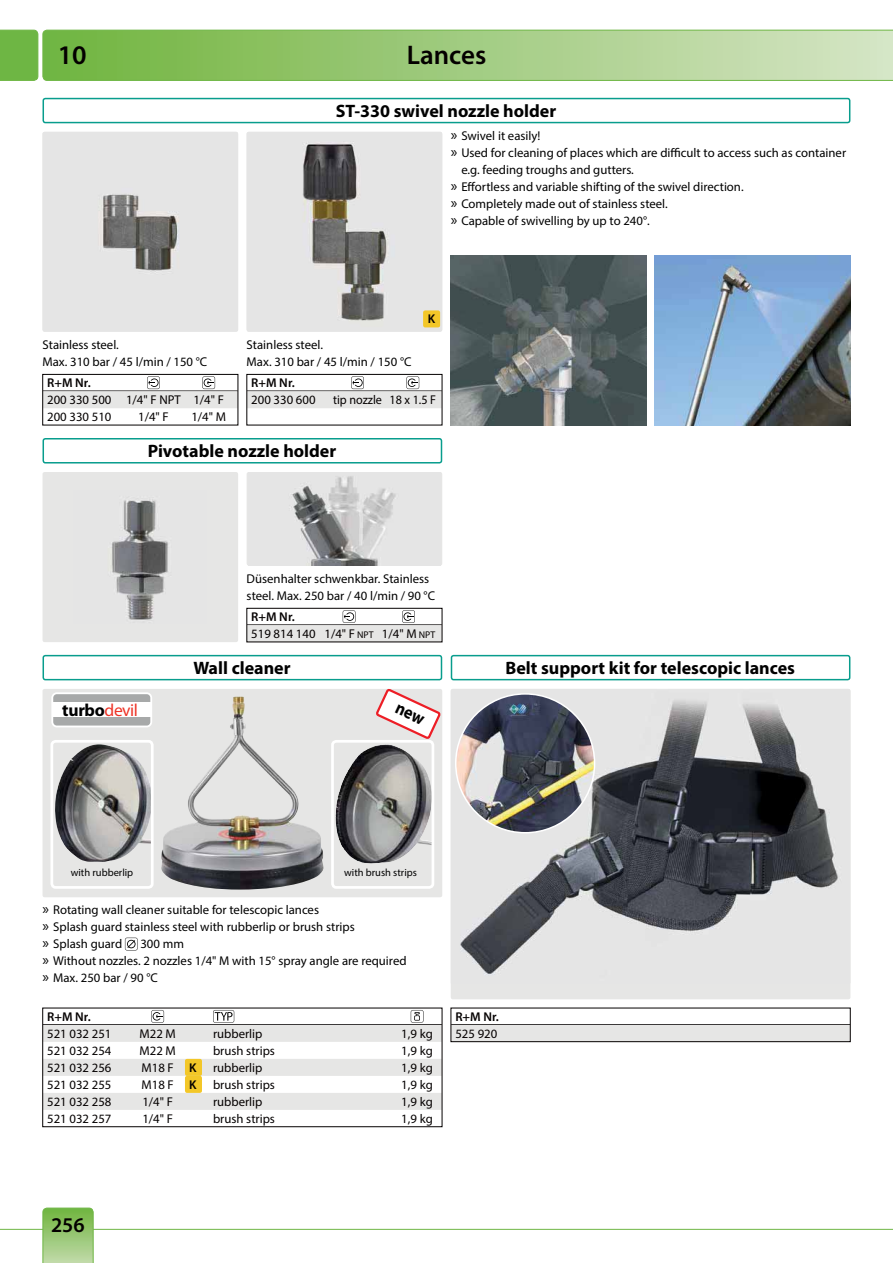
<style>
.page{position:relative;width:893px;height:1263px;background:#fff}
.page>*{position:absolute;margin:0;border:0;box-sizing:border-box;transform-origin:0 0}
.t1{font:600 27px "Myriad Pro";color:#040000}
.t2{font:600 21px "Myriad Pro";color:#040000}
.t3{font:700 18px "Myriad Pro";color:#000}
.t4{font:700 17.4px "Myriad Pro";letter-spacing:-.015em;color:#000}
.t5{font:12.75px/17px "Myriad Pro";color:#000}
.t6{font:12.75px/17px "Myriad Pro";color:#040000}
.t7{font:600 12.75px "Myriad Pro";letter-spacing:.005em;color:#040000}
.t8{font:12.75px "Myriad Pro";color:#040000;scale:.95 1}
.t9{font:10.5px "Myriad Pro";color:#000}
.s1{font-size:15.75px}
.s2{font-weight:400;color:#ee3326}
.s3{font-weight:600}
.s4{font-size:9.75px}
</style>
<div class="page">
<hr style="left:0;top:1229px;width:893px;height:1px;background:#6eb644">
<svg style="left:43px;top:1208px;width:51px;height:55px;background:#97c773"></svg>
<svg style="left:0;top:30px;width:893px;height:51px;background:#9fca7d"></svg>
<img style="left:655px;top:255px;width:195px;height:170px">
<img style="left:451px;top:255px;width:195px;height:170px">
<img style="left:43px;top:132px;width:195px;height:200px;border-radius:2px">
<div style="left:43px;top:472px;width:195px;height:170px;background:#e6e6e5;border-radius:2px"></div>
<img style="left:112px;top:499px;width:56px;height:121px">
<div style="left:247px;top:472px;width:195px;height:94px;background:#e6e6e5;border-radius:2px"></div>
<img style="left:292px;top:476px;width:104px;height:90px">
<img style="left:247px;top:132px;width:195px;height:200px;border-radius:2px">
<div style="left:423px;top:310px;width:17px;height:17px;background:#f3c728;border-radius:2px"></div>
<div style="left:451px;top:689px;width:399px;height:310px;background:#e6e6e5;border-radius:2px"></div>
<img style="left:451px;top:689px;width:399px;height:286px">
<img style="left:456px;top:694px;width:139px;height:139px;border-radius:50%">
<div style="left:43px;top:689px;width:399px;height:208px;background:#e6e6e5;border-radius:2px"></div>
<img style="left:161px;top:697px;width:163px;height:192px">
<img style="left:55px;top:744px;width:95px;height:118px">
<div style="left:50px;top:740px;width:104px;height:149px;border:3px solid #fff;border-radius:4px"></div>
<svg style="left:332px;top:741px;width:101px;height:146px"></svg>
<img style="left:336px;top:795px;width:35px;height:19px">
<div style="left:331px;top:740px;width:103px;height:149px;border:3px solid #fff;border-radius:4px"></div>
<svg style="left:51px;top:692px;width:101px;height:35px;background:#babbbb"></svg>
<div style="left:52px;top:702px;width:99px;height:15px;background:#fff"></div>
<div style="left:43px;top:98px;width:807px;height:25px;border:2px solid #089d8d;border-radius:2px"></div>
<div style="left:43px;top:391px;width:195px;height:17px;background:#e6e6e5"></div>
<svg style="left:147px;top:376px;width:13px;height:13px"></svg>
<svg style="left:202px;top:376px;width:13px;height:13px"></svg>
<div style="left:43px;top:374px;width:195px;height:51px;border:1px solid #040000"></div>
<div style="left:247px;top:391px;width:195px;height:17px;background:#e6e6e5"></div>
<svg style="left:351px;top:376px;width:13px;height:13px"></svg>
<svg style="left:406px;top:376px;width:13px;height:13px"></svg>
<div style="left:247px;top:374px;width:195px;height:51px;border:1px solid #040000"></div>
<div style="left:451px;top:655px;width:399px;height:25px;border:2px solid #089d8d;border-radius:2px"></div>
<hr style="left:451px;top:1024px;width:399px;height:1px;background:#040000">
<div style="left:451px;top:1025px;width:399px;height:17px;background:#e6e6e5"></div>
<div style="left:451px;top:1008px;width:399px;height:34px;border:1px solid #040000"></div>
<div style="left:247px;top:625px;width:195px;height:17px;background:#e6e6e5"></div>
<svg style="left:343px;top:610px;width:12px;height:13px"></svg>
<svg style="left:402px;top:610px;width:13px;height:13px"></svg>
<div style="left:247px;top:608px;width:195px;height:34px;border:1px solid #040000"></div>
<div style="left:43px;top:438px;width:399px;height:25px;border:2px solid #089d8d;border-radius:2px"></div>
<div style="left:43px;top:655px;width:399px;height:25px;border:2px solid #089d8d;border-radius:2px"></div>
<svg style="left:125px;top:938px;width:13px;height:12px"></svg>
<hr style="left:43px;top:1024px;width:399px;height:1px;background:#040000">
<div style="left:43px;top:1025px;width:399px;height:17px;background:#e6e6e5"></div>
<div style="left:43px;top:1059px;width:399px;height:17px;background:#e6e6e5"></div>
<div style="left:43px;top:1093px;width:399px;height:17px;background:#e6e6e5"></div>
<svg style="left:151px;top:1010px;width:13px;height:13px"></svg>
<svg style="left:213px;top:1010px;width:21px;height:13px"></svg>
<svg style="left:411px;top:1010px;width:12px;height:13px"></svg>
<div style="left:43px;top:1008px;width:399px;height:119px;border:1px solid #040000"></div>
<div style="left:185px;top:1076px;width:17px;height:17px;background:#f3c728;border-radius:2px"></div>
<div style="left:185px;top:1059px;width:17px;height:17px;background:#f3c728;border-radius:2px"></div>
<svg style="left:374px;top:688px;width:68px;height:53px"></svg>
<h1 class="t1" style="left:58px;top:45px;width:30px">10</h1>
<h1 class="t1" style="left:407px;top:45px;width:81px">Lances</h1>
<h3 class="t3" style="left:336px;top:104px;width:222px">ST-330 swivel nozzle holder</h3>
<p class="t5" style="left:451px;top:129px;width:91px"><span class="s1">»</span> Swivel it easily!</p>
<p class="t5" style="left:451px;top:146px;width:397px"><span class="s1">»</span> Used for cleaning of places which are difficult to access such as container</p>
<p class="t5" style="left:461px;top:163px;width:174px">e.g. feeding troughs and gutters.</p>
<p class="t5" style="left:451px;top:180px;width:294px"><span class="s1">»</span> Effortless and variable shifting of the swivel direction.</p>
<p class="t5" style="left:451px;top:197px;width:219px"><span class="s1">»</span> Completely made out of stainless steel.</p>
<p class="t5" style="left:451px;top:214px;width:200px"><span class="s1">»</span> Capable of swivelling by up to 240°.</p>
<p class="t5" style="left:43px;top:337px;width:166px">Stainless steel.<br>Max. 310 bar / 45 l/min / 150 °C</p>
<p class="t7" style="left:47px;top:378px;width:45px">R+M Nr.</p>
<p class="t6" style="left:47px;top:392px;width:178px">200 330 500 1/4" F NPT 1/4" F<br>200 330 510</p>
<p class="t6" style="left:138px;top:410px;width:32px">1/4" F</p>
<p class="t6" style="left:191px;top:410px;width:36px">1/4" M</p>
<p class="t5" style="left:247px;top:337px;width:166px">Stainless steel.<br>Max. 310 bar / 45 l/min / 150 °C</p>
<p class="t7" style="left:428px;top:314px;width:9px">K</p>
<p class="t7" style="left:251px;top:378px;width:45px">R+M Nr.</p>
<p class="t6" style="left:251px;top:392px;width:66px">200 330 600</p>
<p class="t8" style="left:333px;top:395px;width:110px">tip nozzle 18 x 1.5 F</p>
<h3 class="t3" style="left:148px;top:444px;width:190px">Pivotable nozzle holder</h3>
<p class="t5" style="left:247px;top:571px;width:190px">Düsenhalter schwenkbar. Stainless steel. Max. 250 bar / 40 l/min / 90 °C</p>
<h3 class="t4" style="left:62px;top:700px;width:77px">turbo<span class="s2">devil</span></h3>
<p class="t6" style="left:251px;top:609px;width:185px"><span class="s3">R+M Nr.<br></span>519 814 140 1/4" F <span class="s4">NPT</span> 1/4" M <span class="s4">NPT</span></p>
<h3 class="t3" style="left:193px;top:661px;width:99px">Wall cleaner</h3>
<h3 class="t3" style="left:505px;top:661px;width:291px">Belt support kit for telescopic lances</h3>
<p class="t9" style="left:71px;top:868px;width:64px">with rubberlip</p>
<p class="t9" style="left:344px;top:868px;width:74px">with brush strips</p>
<p class="t5" style="left:43px;top:903px;width:314px"><span class="s1">»</span> Rotating wall cleaner suitable for telescopic lances<br><span class="s1">»</span> Splash guard stainless steel with rubberlip or brush strips <span class="s1">»</span> Splash guard</p>
<p class="t5" style="left:43px;top:937px;width:366px;text-indent:98px">300 mm<br><span class="s1">»</span> Without nozzles. 2 nozzles 1/4" M with 15° spray angle are required <span class="s1">»</span> Max. 250 bar / 90 °C</p>
<p class="t7" style="left:47px;top:1011px;width:45px">R+M Nr.</p>
<p class="t6" style="left:47px;top:1026px;width:66px">521 032 251</p>
<p class="t6" style="left:140px;top:1026px;width:38px">M22 M</p>
<p class="t6" style="left:213px;top:1026px;width:51px">rubberlip</p>
<p class="t6" style="left:401px;top:1026px;width:33px">1,9 kg</p>
<p class="t6" style="left:47px;top:1043px;width:66px">521 032 254</p>
<p class="t6" style="left:140px;top:1043px;width:38px">M22 M</p>
<p class="t6" style="left:213px;top:1043px;width:64px">brush strips</p>
<p class="t6" style="left:401px;top:1043px;width:33px">1,9 kg</p>
<p class="t6" style="left:47px;top:1060px;width:66px">521 032 256</p>
<p class="t6" style="left:142px;top:1060px;width:34px">M18 F</p>
<p class="t6" style="left:213px;top:1060px;width:51px">rubberlip</p>
<p class="t6" style="left:401px;top:1060px;width:33px">1,9 kg</p>
<p class="t6" style="left:47px;top:1077px;width:66px">521 032 255</p>
<p class="t6" style="left:142px;top:1077px;width:34px">M18 F</p>
<p class="t6" style="left:213px;top:1077px;width:64px">brush strips</p>
<p class="t6" style="left:401px;top:1077px;width:33px">1,9 kg</p>
<p class="t6" style="left:47px;top:1094px;width:66px">521 032 258</p>
<p class="t6" style="left:142px;top:1094px;width:32px">1/4" F</p>
<p class="t6" style="left:213px;top:1094px;width:51px">rubberlip</p>
<p class="t6" style="left:401px;top:1094px;width:33px">1,9 kg</p>
<p class="t6" style="left:47px;top:1111px;width:66px">521 032 257</p>
<p class="t6" style="left:142px;top:1111px;width:32px">1/4" F</p>
<p class="t6" style="left:213px;top:1111px;width:64px">brush strips</p>
<p class="t6" style="left:401px;top:1111px;width:33px">1,9 kg</p>
<p class="t7" style="left:189px;top:1062px;width:9px">K</p>
<p class="t7" style="left:189px;top:1080px;width:9px">K</p>
<p class="t7" style="left:455px;top:1011px;width:45px">R+M Nr.</p>
<p class="t6" style="left:455px;top:1026px;width:43px">525 920</p>
<h2 class="t2" style="left:51px;top:1217px;width:35px">256</h2>
</div>
